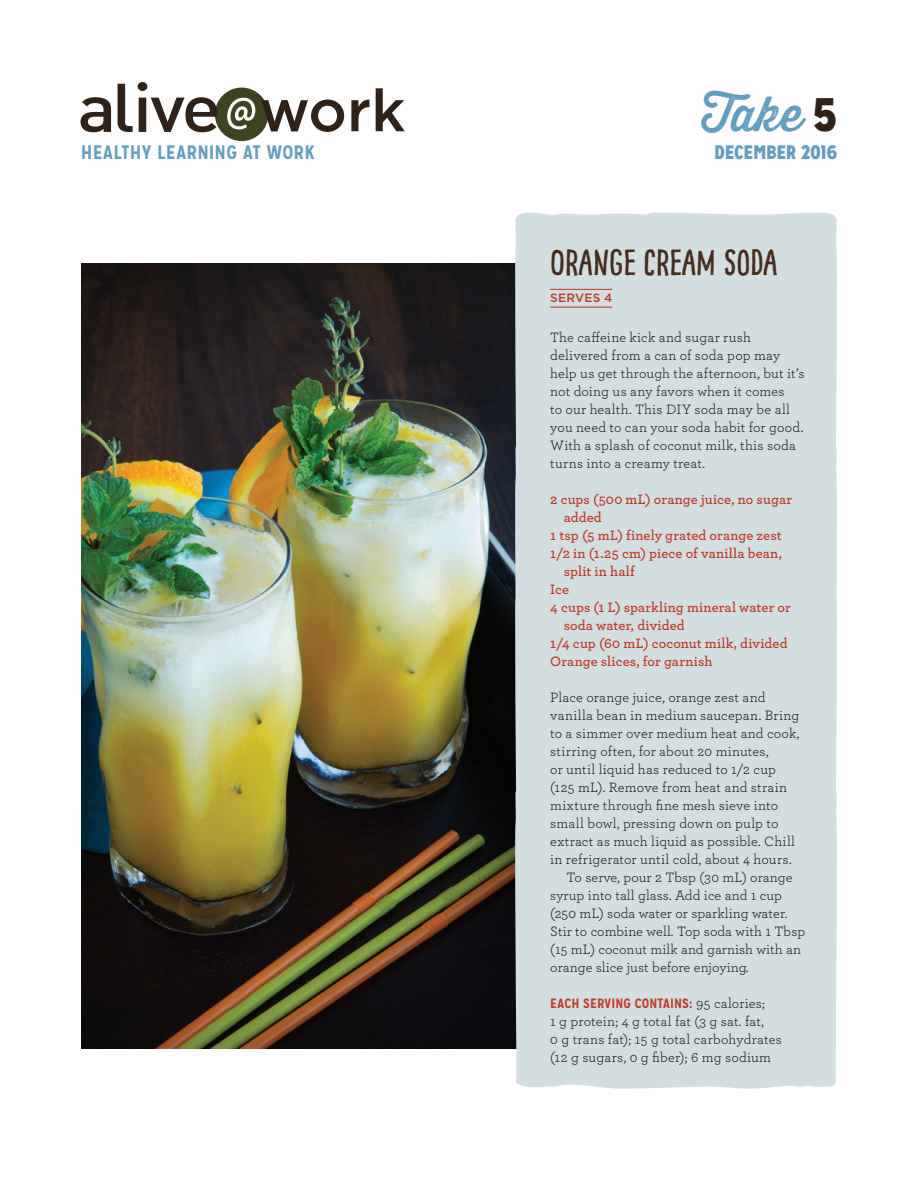
<style>
.page{position:relative;width:918px;height:1188px;background:#fff}
.page>*{position:absolute;margin:0;border:0;box-sizing:border-box;transform-origin:0 0}
.t1{font:47.85px "Thirsty Rough Reg One";color:#619ec2}
.t2{font:36px "Pinto NO 01";color:#472c1d}
.t3{font:700 19.5px "Mission Gothic";letter-spacing:.01em;color:#619ec2}
.t4{font:900 19.5px "Mission Gothic";letter-spacing:.01em;color:#619ec2}
.t5{font:14.25px/18px "Archer";letter-spacing:.005em;color:#231f20}
.t6{font:600 14.25px "Archer";letter-spacing:.01em;color:#c63524}
.t7{font:700 13.5px "Mission Gothic";letter-spacing:.005em;color:#c63524}
.t8{font:500 12px "Gotham";letter-spacing:.025em;color:#c63524}
.s1{font-family:"Mission Gothic";font-weight:900;font-size:46.95px;color:#2f2319}
.s2{font-family:"Archer";font-weight:400;font-size:14.25px;color:#231f20}
</style>
<div class="page">
<div style="left:215px;top:88px;width:53px;height:53px;background:#3e441d;border-radius:50%"></div>
<svg style="left:81px;top:97px;width:30px;height:35px"></svg>
<svg style="left:118px;top:82px;width:99px;height:50px"></svg>
<svg style="left:261px;top:88px;width:144px;height:44px"></svg>
<svg style="left:227px;top:98px;width:28px;height:31px"></svg>
<img style="left:81px;top:264px;width:434px;height:784px">
<div style="left:515px;top:213px;width:322px;height:876px;background:#d3dee1"></div>
<hr style="left:550px;top:289px;width:62px;height:1px;background:#c63524">
<hr style="left:550px;top:307px;width:62px;height:1px;background:#c63524">
<h1 class="t1" style="left:701px;top:79px;width:137px">Take <span class="s1">5</span></h1>
<h3 class="t3" style="left:81px;top:140px;width:235px">HEALTHY LEARNING AT WORK</h3>
<h3 class="t4" style="left:715px;top:140px;width:124px">DECEMBER 2016</h3>
<h2 class="t2" style="left:550px;top:241px;width:229px">ORANGE CREAM SODA</h2>
<p class="t8" style="left:550px;top:291px;width:64px">SERVES 4</p>
<p class="t5" style="left:550px;top:328px;width:256px">The caffeine kick and sugar rush delivered from a can of soda pop may help us get through the afternoon, but it’s not doing us any favors when it comes<br>to our health. This DIY soda may be all you need to can your soda habit for good.<br>With a splash of coconut milk, this soda turns into a creamy treat.</p>
<p class="t6" style="left:550px;top:489px;width:243px">2 cups (500 mL) orange juice, no sugar</p>
<p class="t6" style="left:564px;top:507px;width:40px">added</p>
<p class="t6" style="left:550px;top:525px;width:233px">1 tsp (5 mL) finely grated orange zest</p>
<p class="t6" style="left:550px;top:543px;width:233px">1/2 in (1.25 cm) piece of vanilla bean,</p>
<p class="t6" style="left:564px;top:561px;width:72px">split in half</p>
<p class="t6" style="left:550px;top:579px;width:20px">Ice</p>
<p class="t6" style="left:550px;top:597px;width:242px">4 cups (1 L) sparkling mineral water or</p>
<p class="t6" style="left:564px;top:615px;width:123px">soda water, divided</p>
<p class="t6" style="left:550px;top:633px;width:239px">1/4 cup (60 mL) coconut milk, divided</p>
<p class="t6" style="left:550px;top:651px;width:164px">Orange slices, for garnish</p>
<p class="t5" style="left:550px;top:688px;width:217px">Place orange juice, orange zest and</p>
<p class="t5" style="left:550px;top:706px;width:251px">vanilla bean in medium saucepan. Bring</p>
<p class="t5" style="left:550px;top:724px;width:251px">to a simmer over medium heat and cook,</p>
<p class="t5" style="left:550px;top:742px;width:220px">stirring often, for about 20 minutes,</p>
<p class="t5" style="left:550px;top:760px;width:227px">or until liquid has reduced to 1/2 cup</p>
<p class="t5" style="left:550px;top:778px;width:238px">(125 mL). Remove from heat and strain</p>
<p class="t5" style="left:550px;top:796px;width:229px">mixture through fine mesh sieve into</p>
<p class="t5" style="left:550px;top:814px;width:230px">small bowl, pressing down on pulp to</p>
<p class="t5" style="left:550px;top:832px;width:246px">extract as much liquid as possible. Chill</p>
<p class="t5" style="left:550px;top:850px;width:243px">in refrigerator until cold, about 4 hours.</p>
<p class="t5" style="left:566px;top:868px;width:228px">To serve, pour 2 Tbsp (30 mL) orange</p>
<p class="t5" style="left:550px;top:886px;width:233px">syrup into tall glass. Add ice and 1 cup</p>
<p class="t5" style="left:550px;top:904px;width:239px">(250 mL) soda water or sparkling water.</p>
<p class="t5" style="left:550px;top:922px;width:257px">Stir to combine well. Top soda with 1 Tbsp</p>
<p class="t5" style="left:550px;top:940px;width:252px">(15 mL) coconut milk and garnish with an</p>
<p class="t5" style="left:550px;top:958px;width:200px">orange slice just before enjoying.</p>
<p class="t7" style="left:550px;top:995px;width:216px">EACH SERVING CONTAINS: <span class="s2">95 calories;</span></p>
<p class="t5" style="left:550px;top:1012px;width:233px">1 g protein; 4 g total fat (3 g sat. fat,<br>0 g trans fat); 15 g total carbohydrates (12 g sugars, 0 g fiber); 6 mg sodium</p>
</div>
